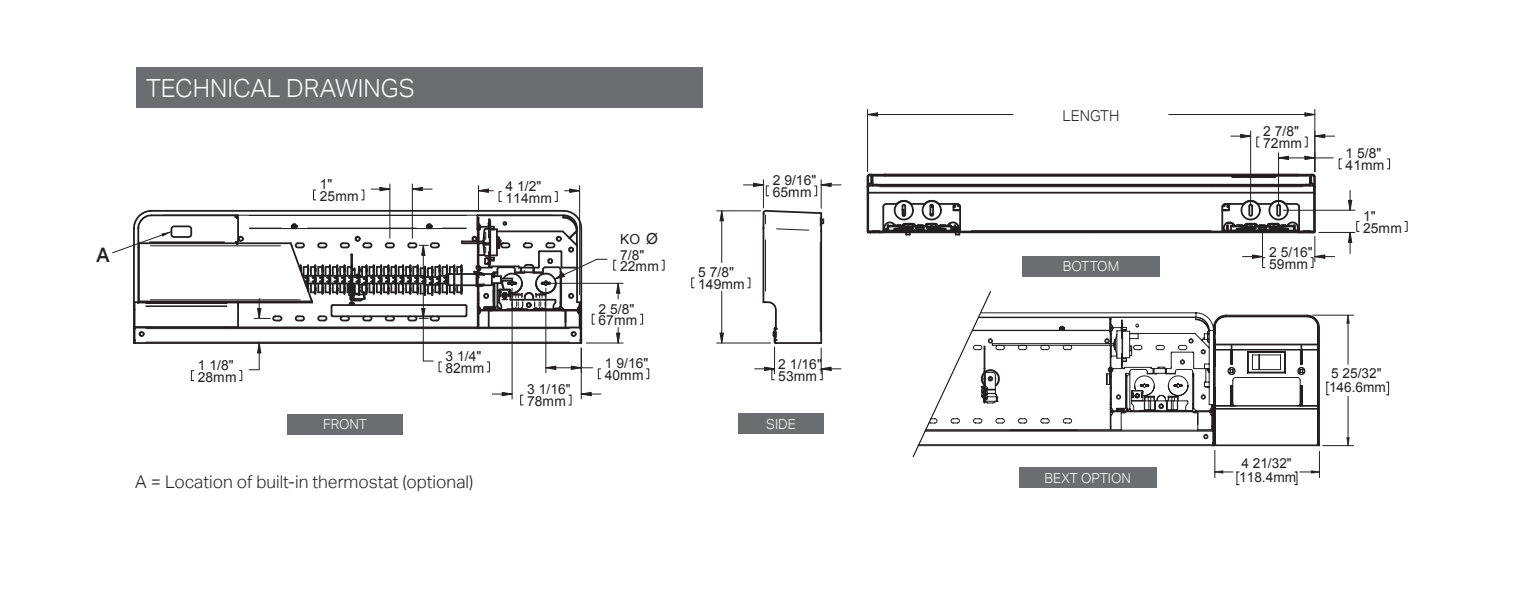
<style>
.page{position:relative;width:1530px;height:595px;background:#fff}
.page>*{position:absolute;margin:0;border:0;box-sizing:border-box;transform-origin:0 0}
.t1{font:300 25px "Aktiv Grotesk";color:#fff}
.t2{font:500 20px "Aktiv Grotesk";color:#231f20}
.t3{font:300 17.5px "Aktiv Grotesk";color:#231f20}
.t4{font:300 15px "Aktiv Grotesk";color:#231f20}
.t5{font:13.75px/11.8px "Arial";letter-spacing:.005em;color:#231f20}
.t6{font:300 13.75px "Aktiv Grotesk";color:#fff}
.s1{font-size:15.25px}
</style>
<div class="page">
<hr style="left:139px;top:302px;width:173px;height:1px;background:#231f20">
<hr style="left:138px;top:275px;width:2px;height:25px;background:#231f20">
<hr style="left:150px;top:299px;width:150px;height:1px;background:#231f20">
<hr style="left:138px;top:246px;width:2px;height:29px;background:#231f20">
<hr style="left:150px;top:245px;width:131px;height:1px;background:#231f20">
<hr style="left:139px;top:301px;width:173px;height:1px;background:#231f20">
<hr style="left:139px;top:242px;width:152px;height:2px;background:#231f20">
<hr style="left:150px;top:241px;width:75px;height:1px;background:#231f20">
<hr style="left:146px;top:303px;width:81px;height:1px;background:#231f20">
<hr style="left:146px;top:305px;width:81px;height:1px;background:#231f20">
<hr style="left:146px;top:306px;width:81px;height:1px;background:#231f20">
<hr style="left:135px;top:326px;width:103px;height:2px;background:#231f20">
<hr style="left:146px;top:328px;width:423px;height:1px;background:#231f20">
<hr style="left:135px;top:342px;width:446px;height:2px;background:#231f20">
<hr style="left:152px;top:214px;width:86px;height:2px;background:#231f20">
<hr style="left:133px;top:228px;width:2px;height:74px;background:#231f20">
<svg style="left:133px;top:300px;width:18px;height:44px"></svg>
<hr style="left:137px;top:228px;width:2px;height:74px;background:#231f20">
<hr style="left:151px;top:210px;width:413px;height:2px;background:#231f20">
<hr style="left:877px;top:184px;width:428px;height:2px;background:#231f20">
<hr style="left:872px;top:175px;width:438px;height:2px;background:#231f20">
<hr style="left:971px;top:230px;width:240px;height:1px;background:#231f20">
<hr style="left:868px;top:192px;width:446px;height:2px;background:#231f20">
<hr style="left:868px;top:185px;width:446px;height:2px;background:#231f20">
<hr style="left:883px;top:231px;width:416px;height:2px;background:#231f20">
<hr style="left:885px;top:174px;width:412px;height:1px;background:#231f20">
<svg style="left:866px;top:173px;width:96px;height:62px"></svg>
<hr style="left:776px;top:342px;width:44px;height:2px;background:#231f20">
<hr style="left:765px;top:240px;width:1px;height:51px;background:#231f20">
<hr style="left:820px;top:231px;width:2px;height:112px;background:#231f20">
<hr style="left:763px;top:228px;width:1px;height:74px;background:#231f20">
<svg style="left:1220px;top:153px;width:122px;height:115px"></svg>
<svg style="left:1387px;top:159px;width:3px;height:10px"></svg>
<hr style="left:1250px;top:131px;width:1px;height:74px;background:#231f20">
<svg style="left:1231px;top:134px;width:28px;height:13px"></svg>
<svg style="left:1305px;top:134px;width:30px;height:13px"></svg>
<hr style="left:1283px;top:210px;width:72px;height:1px;background:#231f20">
<hr style="left:1319px;top:232px;width:36px;height:1px;background:#231f20">
<svg style="left:1348px;top:190px;width:5px;height:21px"></svg>
<svg style="left:1348px;top:221px;width:11px;height:33px"></svg>
<svg style="left:1405px;top:221px;width:2px;height:11px"></svg>
<svg style="left:613px;top:260px;width:3px;height:10px"></svg>
<svg style="left:662px;top:260px;width:2px;height:10px"></svg>
<hr style="left:586px;top:343px;width:37px;height:1px;background:#231f20">
<hr style="left:551px;top:283px;width:72px;height:1px;background:#231f20">
<svg style="left:616px;top:327px;width:5px;height:17px"></svg>
<svg style="left:616px;top:282px;width:5px;height:17px"></svg>
<svg style="left:640px;top:314px;width:3px;height:10px"></svg>
<svg style="left:646px;top:368px;width:3px;height:11px"></svg>
<hr style="left:581px;top:348px;width:1px;height:51px;background:#231f20">
<hr style="left:512px;top:288px;width:1px;height:111px;background:#231f20">
<svg style="left:580px;top:391px;width:21px;height:5px"></svg>
<svg style="left:492px;top:391px;width:31px;height:14px"></svg>
<svg style="left:569px;top:395px;width:2px;height:10px"></svg>
<svg style="left:755px;top:300px;width:24px;height:80px"></svg>
<svg style="left:817px;top:342px;width:24px;height:38px"></svg>
<svg style="left:743px;top:180px;width:98px;height:52px"></svg>
<svg style="left:719px;top:332px;width:5px;height:11px"></svg>
<svg style="left:719px;top:211px;width:5px;height:11px"></svg>
<hr style="left:717px;top:343px;width:54px;height:1px;background:#231f20">
<hr style="left:717px;top:210px;width:44px;height:1px;background:#231f20">
<hr style="left:721px;top:291px;width:1px;height:52px;background:#231f20">
<hr style="left:721px;top:211px;width:1px;height:52px;background:#231f20">
<svg style="left:691px;top:278px;width:3px;height:10px"></svg>
<svg style="left:747px;top:278px;width:3px;height:10px"></svg>
<hr style="left:412px;top:184px;width:1px;height:54px;background:#231f20">
<hr style="left:389px;top:184px;width:1px;height:54px;background:#231f20">
<svg style="left:191px;top:370px;width:3px;height:11px"></svg>
<svg style="left:1304px;top:112px;width:12px;height:5px"></svg>
<svg style="left:868px;top:112px;width:10px;height:5px"></svg>
<hr style="left:1314px;top:109px;width:1px;height:63px;background:#231f20">
<hr style="left:867px;top:109px;width:1px;height:63px;background:#231f20">
<hr style="left:1169px;top:114px;width:146px;height:1px;background:#231f20">
<hr style="left:867px;top:114px;width:146px;height:1px;background:#231f20">
<svg style="left:233px;top:186px;width:374px;height:195px"></svg>
<div style="left:171px;top:225px;width:21px;height:13px;border:2px solid #231f20;border-radius:3px"></div>
<svg style="left:112px;top:209px;width:60px;height:45px"></svg>
<svg style="left:1214px;top:314px;width:135px;height:159px"></svg>
<svg style="left:992px;top:312px;width:328px;height:135px"></svg>
<svg style="left:912px;top:291px;width:80px;height:166px"></svg>
<div style="left:136px;top:68px;width:567px;height:40px;background:#6c6d70"></div>
<div style="left:287px;top:413px;width:116px;height:21px;background:#6c6d70"></div>
<div style="left:738px;top:413px;width:85px;height:21px;background:#6c6d70"></div>
<div style="left:1022px;top:256px;width:138px;height:21px;background:#6c6d70"></div>
<div style="left:1019px;top:467px;width:138px;height:21px;background:#6c6d70"></div>
<h1 class="t1" style="left:146px;top:74px;width:270px">TECHNICAL DRAWINGS</h1>
<h2 class="t2" style="left:96px;top:243px;width:15px">A</h2>
<p class="t5" style="left:198px;top:359px;width:40px">1 1/8"<br>28mm</p>
<p class="t5" style="left:320px;top:179px;width:40px">1"<br>25mm</p>
<p class="t5" style="left:506px;top:180px;width:48px">4 1/2"<br>114mm</p>
<p class="t5" style="left:446px;top:351px;width:40px">3 1/4"<br>82mm</p>
<p class="t5" style="left:527px;top:384px;width:45px">3 1/16"<br>78mm</p>
<p class="t5" style="left:620px;top:233px;width:39px">KO <span class="s1">Ø</span></p>
<p class="t5" style="left:620px;top:249px;width:40px">7/8"<br>22mm</p>
<p class="t5" style="left:599px;top:303px;width:40px">2 5/8"<br>67mm</p>
<p class="t5" style="left:605px;top:358px;width:45px">1 9/16"<br>40mm</p>
<p class="t5" style="left:698px;top:267px;width:48px">5 7/8"<br>149mm</p>
<p class="t5" style="left:773px;top:175px;width:45px">2 9/16"<br>65mm</p>
<p class="t5" style="left:778px;top:358px;width:45px">2 1/16"<br>53mm</p>
<p class="t6" style="left:323px;top:416px;width:45px">FRONT</p>
<p class="t6" style="left:766px;top:416px;width:31px">SIDE</p>
<p class="t3" style="left:135px;top:472px;width:340px">A = Location of built-in thermostat (optional)</p>
<p class="t4" style="left:1063px;top:107px;width:58px">LENGTH</p>
<p class="t6" style="left:1063px;top:258px;width:58px">BOTTOM</p>
<p class="t6" style="left:1045px;top:470px;width:88px">BEXT OPTION</p>
<p class="t5" style="left:1263px;top:126px;width:40px">2 7/8"<br>72mm</p>
<p class="t5" style="left:1269px;top:246px;width:45px">2 5/16"<br>59mm</p>
<p class="t5" style="left:1346px;top:147px;width:40px">1 5/8"<br>41mm</p>
<p class="t5" style="left:1363px;top:210px;width:40px">1"<br>25mm</p>
<p class="t5" style="left:1239px;top:456px;width:58px;line-height:14.2px">4 21/32"<br>118.4mm</p>
<p class="t5" style="left:1329px;top:366px;width:58px;line-height:14.2px">5 25/32"<br>146.6mm</p>
</div>
